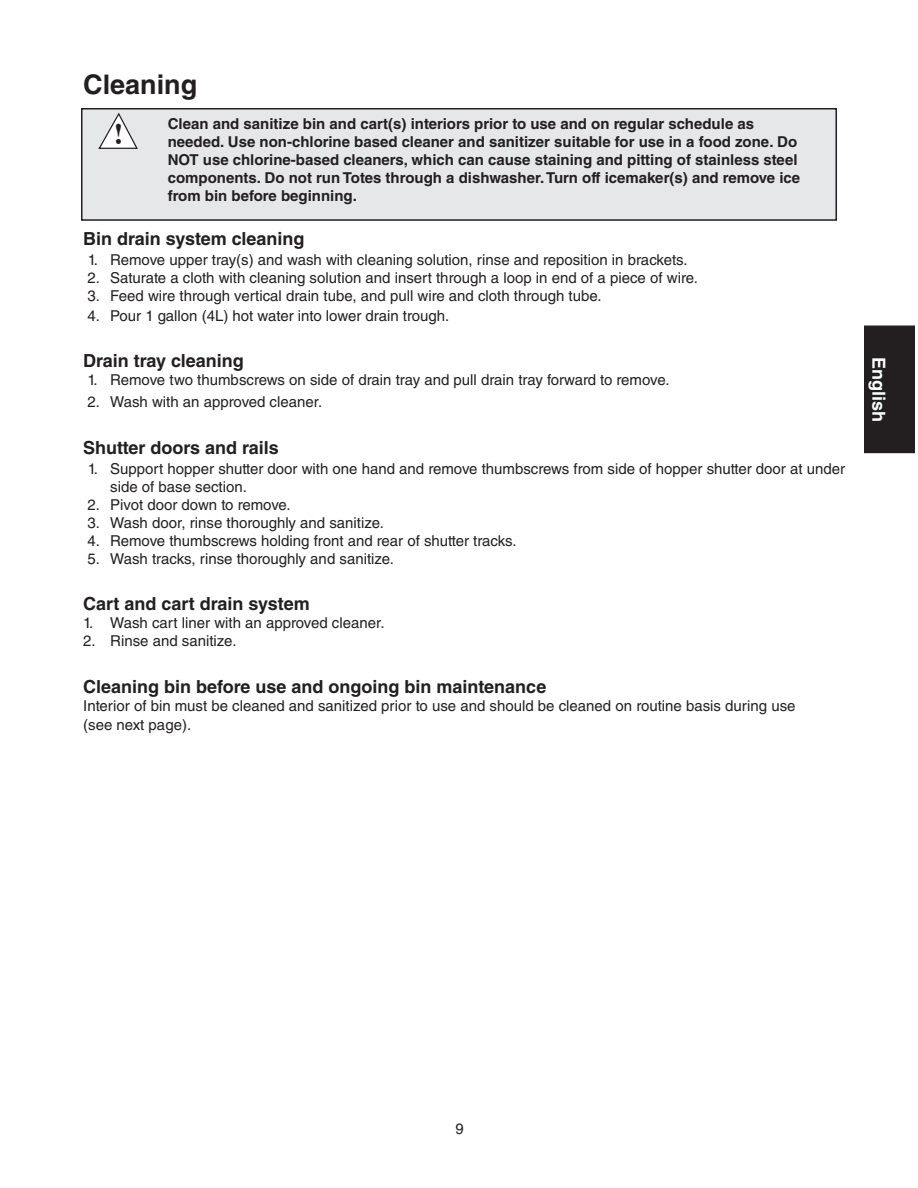
<style>
.page{position:relative;width:918px;height:1188px;background:#fff}
.page>*{position:absolute;margin:0;border:0;box-sizing:border-box;transform-origin:0 0}
.t1{font:700 29.55px "Times";color:#231f20}
.t2{font:700 27px "Helvetica LT Std";color:#231f20}
.t3{font:700 18px "Helvetica LT Std";color:#231f20}
.t4{font:700 18px "Helvetica LT Std";color:#fff}
.t5{font:15px/18px "Helvetica LT Std";color:#231f20}
.t6{font:700 15px/18px "Helvetica LT Std";color:#231f20}
</style>
<div class="page">
<div style="left:863px;top:325px;width:53px;height:129px;background:#231f20"></div>
<div style="left:862px;top:324px;width:54px;height:131px;border:2px solid #fff"></div>
<div style="left:82px;top:109px;width:754px;height:111px;background:#e6e7e9"></div>
<div style="left:81px;top:108px;width:756px;height:113px;border:2px solid #231f20"></div>
<svg style="left:98px;top:113px;width:40px;height:36px"></svg>
<h2 class="t2" style="left:83px;top:68px;width:116px">Cleaning</h2>
<h1 class="t1" style="left:114px;top:106px;width:11px">!</h1>
<p class="t6" style="left:168px;top:115px;width:634px">Clean and sanitize bin and cart(s) interiors prior to use and on regular schedule as needed. Use non-chlorine based cleaner and sanitizer suitable for use in a food zone. Do NOT use chlorine-based cleaners, which can cause staining and pitting of stainless steel components. Do not run Totes through a dishwasher. Turn off icemaker(s) and remove ice from bin before beginning.</p>
<p class="t3" style="left:83px;top:228px;width:223px">Bin drain system cleaning</p>
<p class="t5" style="left:88px;top:250px;width:601px">1. Remove upper tray(s) and wash with cleaning solution, rinse and reposition in brackets.</p>
<p class="t5" style="left:87px;top:268px;width:612px">2. Saturate a cloth with cleaning solution and insert through a loop in end of a piece of wire.</p>
<p class="t5" style="left:87px;top:286px;width:516px">3. Feed wire through vertical drain tube, and pull wire and cloth through tube.</p>
<p class="t5" style="left:87px;top:306px;width:363px">4. Pour 1 gallon (4L) hot water into lower drain trough.</p>
<p class="t3" style="left:83px;top:350px;width:162px">Drain tray cleaning</p>
<p class="t5" style="left:87px;top:371px;width:584px">1. Remove two thumbscrews on side of drain tray and pull drain tray forward to remove.</p>
<p class="t5" style="left:87px;top:393px;width:236px">2. Wash with an approved cleaner.</p>
<p class="t3" style="left:83px;top:436px;width:197px">Shutter doors and rails</p>
<p class="t5" style="left:110px;top:459px;width:736px;text-indent:-22px">1. Support hopper shutter door with one hand and remove thumbscrews from side of hopper shutter door at under side of base section.</p>
<p class="t5" style="left:87px;top:495px;width:205px">2. Pivot door down to remove.</p>
<p class="t5" style="left:87px;top:513px;width:298px">3. Wash door, rinse thoroughly and sanitize.</p>
<p class="t5" style="left:87px;top:531px;width:431px">4. Remove thumbscrews holding front and rear of shutter tracks.</p>
<p class="t5" style="left:87px;top:549px;width:308px">5. Wash tracks, rinse thoroughly and sanitize.</p>
<p class="t3" style="left:83px;top:593px;width:228px">Cart and cart drain system</p>
<p class="t5" style="left:83px;top:614px;width:303px">1. Wash cart liner with an approved cleaner.</p>
<p class="t5" style="left:83px;top:632px;width:155px">2. Rinse and sanitize.</p>
<p class="t3" style="left:83px;top:676px;width:465px">Cleaning bin before use and ongoing bin maintenance</p>
<p class="t5" style="left:83px;top:696px;width:714px;line-height:18.9px">Interior of bin must be cleaned and sanitized prior to use and should be cleaned on routine basis during use (see next page).</p>
<p class="t4" style="left:890px;top:357px;width:67px;rotate:90deg">English</p>
<p class="t5" style="left:456px;top:1120px;width:10px">9</p>
</div>
